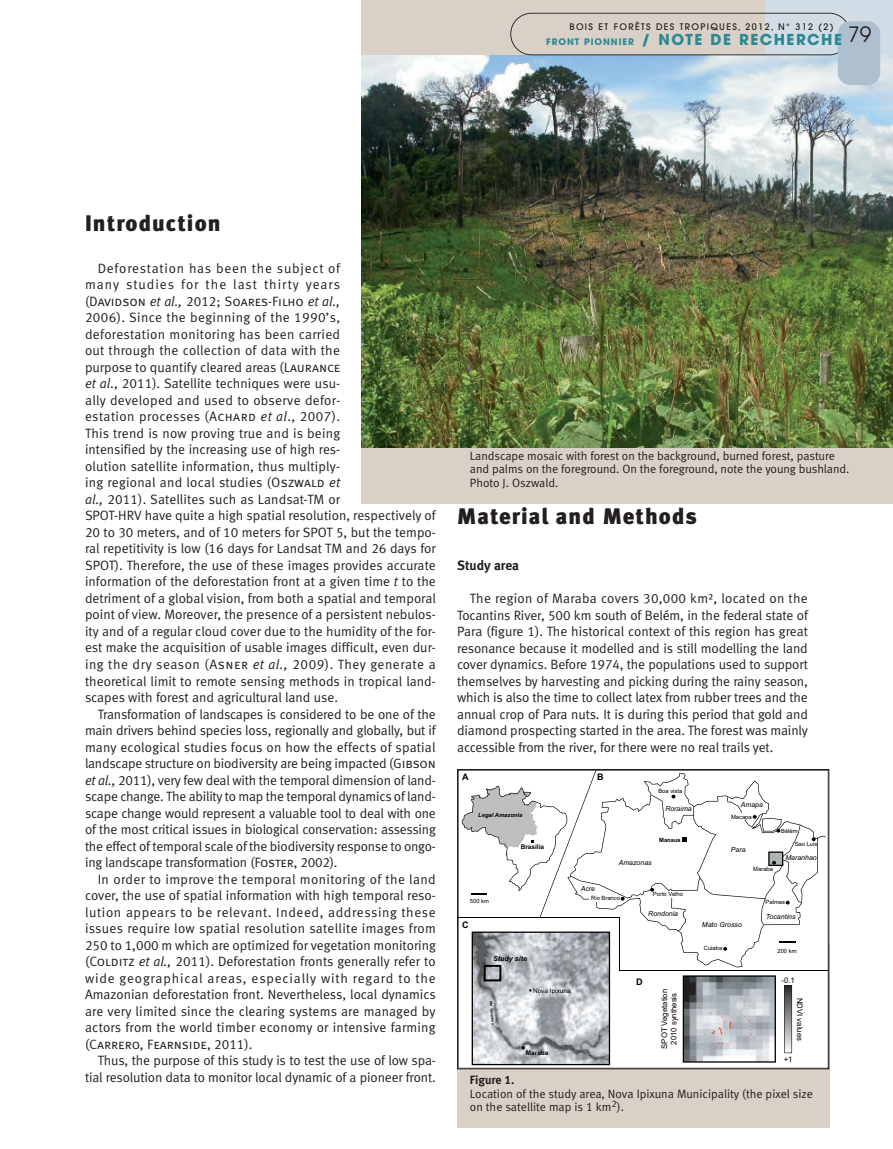
<style>
.page{position:relative;width:893px;height:1149px;background:#fff}
.page>*{position:absolute;margin:0;border:0;box-sizing:border-box;transform-origin:0 0}
.t1{font:22.5px "Meta Black LF";letter-spacing:.05em;color:#231f20}
.t2{font:700 15px "Avant Garde";letter-spacing:.1em;color:#2c8993}
.t3{font:13.5px/16.5px "Meta Normal LF";color:#231f20;text-align:justify}
.t4{font:13.5px/16.5px "Meta Normal LF";letter-spacing:.06em;color:#231f20;text-align:right}
.t5{font:13.5px "Meta Normal LF Caps";color:#231f20}
.t6{font:13.5px "Meta Bold LF";color:#231f20}
.t7{font:12px/13.5px "Meta Normal LF";letter-spacing:-.005em;color:#231f20}
.t8{font:12px "Meta Bold LF";color:#231f20}
.t9{font:500 9px "Avant Garde";letter-spacing:.15em;color:#231f20}
.t10{font:700 9px "Arial";color:#000001}
.t11{font:7.8px/9.3px "Arial";color:#000001;text-align:center}
.t12{font:italic 7.05px "Arial";color:#000001}
.t13{font:italic 700 7.05px "Arial";color:#000001}
.t14{font:700 6.45px "Arial";color:#000001}
.t15{font:6.45px "Arial";color:#000001}
.t16{font:5.85px "Arial";color:#000001}
.t17{font:italic 700 5.85px "Arial";color:#000001}
.t18{font:700 5.85px "Arial";color:#000001}
.t19{font:italic 700 3.6px "Arial";color:#000001}
.s1{font-size:9px}
.s2{font-family:"Meta Normal LF"}
.s3{font-family:"Meta Normal LF";font-style:italic}
.s4{font-family:"Meta Normal LF Caps"}
.s5{font-style:italic}
</style>
<div class="page">
<div style="left:361px;top:0;width:532px;height:503px;background:#d9d1c8"></div>
<div style="left:457px;top:942px;width:372px;height:185px;background:#d9d1c8"></div>
<div style="left:765px;top:0;width:128px;height:128px;background:#d2dce5"></div>
<img style="left:361px;top:55px;width:532px;height:392px">
<svg style="left:510px;top:13px;width:337px;height:42px"></svg>
<div style="left:838px;top:21px;width:42px;height:64px;background:#aebfce;border-radius:13px"></div>
<svg style="left:459px;top:770px;width:368px;height:296px"></svg>
<hr style="left:619px;top:969px;width:209px;height:1px;background:#000001">
<hr style="left:458px;top:917px;width:162px;height:1px;background:#000001">
<svg style="left:462px;top:770px;width:339px;height:294px"></svg>
<div style="left:457px;top:768px;width:372px;height:300px;border:1px solid #231f20"></div>
<p class="t9" style="left:569px;top:21px;width:266px">BOIS ET FORÊTS DES TROPIQUES, 2012, N° 312 (2)</p>
<p class="t2" style="left:546px;top:30px;width:327px"><span class="s1">FRONT PIONNIER</span> / NOTE DE RECHERCHE <sup>79</sup></p>
<h1 class="t1" style="left:85px;top:209px;width:137px">Introduction</h1>
<p class="t4" style="left:85px;top:259px;width:257px">Deforestation has been the subject of many studies for the last thirty years</p>
<p class="t5" style="left:85px;top:293px;width:257px"><span class="s2">(</span>Davidson <span class="s3">et al.,</span> <span class="s2">2012;</span> Soares-Filho <span class="s3">et al.,</span></p>
<p class="t3" style="left:85px;top:309px;width:352px;text-align:left">2006). Since the beginning of the 1990’s,<br>deforestation monitoring has been carried<br>out through the collection of data with the<br>purpose to quantify cleared areas (<span class="s4">Laurance<br></span><span class="s5">et al</span>., 2011). Satellite techniques were usu-<br>ally developed and used to observe defor-<br>estation processes (<span class="s4">Achard</span> <span class="s5">et al</span>., 2007).<br>This trend is now proving true and is being<br>intensified by the increasing use of high res-<br>olution satellite information, thus multiply-<br>ing regional and local studies (<span class="s4">Oszwald</span> <span class="s5">et<br>al.,</span> 2011). Satellites such as Landsat-TM or<br>SPOT-HRV have quite a high spatial resolution, respectively of 20 to 30 meters, and of 10 meters for SPOT 5, but the tempo&shy;ral repetitivity is low (16 days for Landsat TM and 26 days for SPOT). Therefore, the use of these images provides accurate information of the deforestation front at a given time <span class="s5">t</span> to the detriment of a global vision, from both a spatial and temporal point of view. Moreover, the presence of a persistent nebulos&shy;ity and of a regular cloud cover due to the humidity of the for&shy;est make the acquisition of usable images difficult, even dur&shy;ing the dry season (<span class="s4">Asner</span> <span class="s5">et al.,</span> 2009). They generate a theoretical limit to remote sensing methods in tropical land&shy;scapes with forest and agricultural land use.</p>
<p class="t3" style="left:85px;top:705px;width:352px;text-indent:13px">Transformation of landscapes is considered to be one of the main drivers behind species loss, regionally and globally, but if many ecological studies focus on how the effects of spatial landscape structure on biodiversity are being impacted (<span class="s4">Gibson </span><span class="s5">et al.</span>, 2011), very few deal with the temporal dimension of land&shy;scape change. The ability to map the temporal dynamics of land&shy;scape change would represent a valuable tool to deal with one of the most critical issues in biological conservation: assessing the effect of temporal scale of the biodiversity response to ongo&shy;ing landscape transformation (<span class="s4">Foster</span>, 2002).</p>
<p class="t3" style="left:85px;top:870px;width:352px;text-indent:13px">In order to improve the temporal monitoring of the land cover, the use of spatial information with high temporal reso&shy;lution appears to be relevant. Indeed, addressing these issues require low spatial resolution satellite images from 250 to 1,000 m which are optimized for vegetation monitoring (<span class="s4">Colditz</span> <span class="s5">et al.,</span> 2011). Deforestation fronts generally refer to wide geographical areas, especially with regard to the Amazonian deforestation front. Nevertheless, local dynamics are very limited since the clearing systems are managed by actors from the world timber economy or intensive farming</p>
<p class="t5" style="left:85px;top:1035px;width:169px"><span class="s2">(</span>Carrero, Fearnside, <span class="s2">2011).</span></p>
<p class="t3" style="left:85px;top:1051px;width:352px;text-align:right">Thus, the purpose of this study is to test the use of low spa&shy;tial resolution data to monitor local dynamic of a pioneer front.</p>
<p class="t7" style="left:470px;top:448px;width:381px">Landscape mosaic with forest on the background, burned forest, pasture and palms on the foreground. On the foreground, note the young bushland.<br>Photo J. Oszwald.</p>
<h1 class="t1" style="left:457px;top:502px;width:241px">Material and Methods</h1>
<p class="t6" style="left:457px;top:557px;width:63px">Study area</p>
<p class="t3" style="left:457px;top:589px;width:352px;text-indent:13px">The region of Maraba covers 30,000 km², located on the Tocantins River, 500 km south of Belém, in the federal state of Para (figure 1). The historical context of this region has great resonance because it modelled and is still modelling the land cover dynamics. Before 1974, the populations used to support themselves by harvesting and picking during the rainy season, which is also the time to collect latex from rubber trees and the annual crop of Para nuts. It is during this period that gold and diamond prospecting started in the area. The forest was mainly accessible from the river, for there were no real trails yet.</p>
<p class="t10" style="left:462px;top:770px;width:8px">A</p>
<p class="t10" style="left:597px;top:770px;width:8px">B</p>
<p class="t16" style="left:658px;top:787px;width:25px">Boa vista</p>
<p class="t17" style="left:478px;top:810px;width:46px">Legal Amazonia</p>
<p class="t12" style="left:665px;top:804px;width:28px">Roraima</p>
<p class="t12" style="left:741px;top:800px;width:24px">Amapa</p>
<p class="t16" style="left:731px;top:812px;width:22px">Macapa</p>
<p class="t16" style="left:781px;top:827px;width:18px">Bélém</p>
<p class="t14" style="left:521px;top:842px;width:25px">Brasilia</p>
<p class="t18" style="left:659px;top:835px;width:23px">Manaus</p>
<p class="t12" style="left:731px;top:844px;width:16px">Para</p>
<p class="t16" style="left:795px;top:839px;width:24px">Sao Luis</p>
<p class="t12" style="left:619px;top:857px;width:35px">Amazonas</p>
<p class="t16" style="left:753px;top:864px;width:21px">Maraba</p>
<p class="t12" style="left:785px;top:852px;width:33px">Maranhao</p>
<p class="t16" style="left:470px;top:897px;width:21px">500 km</p>
<p class="t12" style="left:581px;top:884px;width:16px">Acre</p>
<p class="t16" style="left:591px;top:894px;width:30px">Rio Branco</p>
<p class="t16" style="left:653px;top:890px;width:32px">Porto Velho</p>
<p class="t16" style="left:766px;top:898px;width:21px">Palmas</p>
<p class="t10" style="left:462px;top:918px;width:8px">C</p>
<p class="t12" style="left:648px;top:908px;width:31px">Rondonia</p>
<p class="t12" style="left:702px;top:919px;width:42px">Mato Grosso</p>
<p class="t12" style="left:766px;top:912px;width:31px">Tocantins</p>
<p class="t16" style="left:704px;top:944px;width:20px">Cuiaba</p>
<p class="t16" style="left:777px;top:946px;width:21px">200 km</p>
<p class="t13" style="left:493px;top:953px;width:36px">Study site</p>
<p class="t10" style="left:636px;top:975px;width:8px">D</p>
<p class="t11" style="left:781px;top:974px;width:15px">-0.1</p>
<p class="t19" style="left:493px;top:1000px;width:25px;rotate:85deg">Rio Tocantins</p>
<p class="t15" style="left:533px;top:985px;width:39px">Nova Ipixuna</p>
<p class="t14" style="left:526px;top:1048px;width:24px">Maraba</p>
<p class="t11" style="left:660px;top:1048px;width:61px;rotate:-90deg">SPOT Vegetation<br>2010 synthesis</p>
<p class="t11" style="left:805px;top:997px;width:45px;rotate:90deg">NDVI values</p>
<p class="t11" style="left:784px;top:1053px;width:10px">+1</p>
<p class="t8" style="left:470px;top:1072px;width:46px">Figure 1.</p>
<p class="t7" style="left:470px;top:1086px;width:344px">Location of the study area, Nova Ipixuna Municipality (the pixel size on the satellite map is 1 km<sup>2</sup>).</p>
</div>
